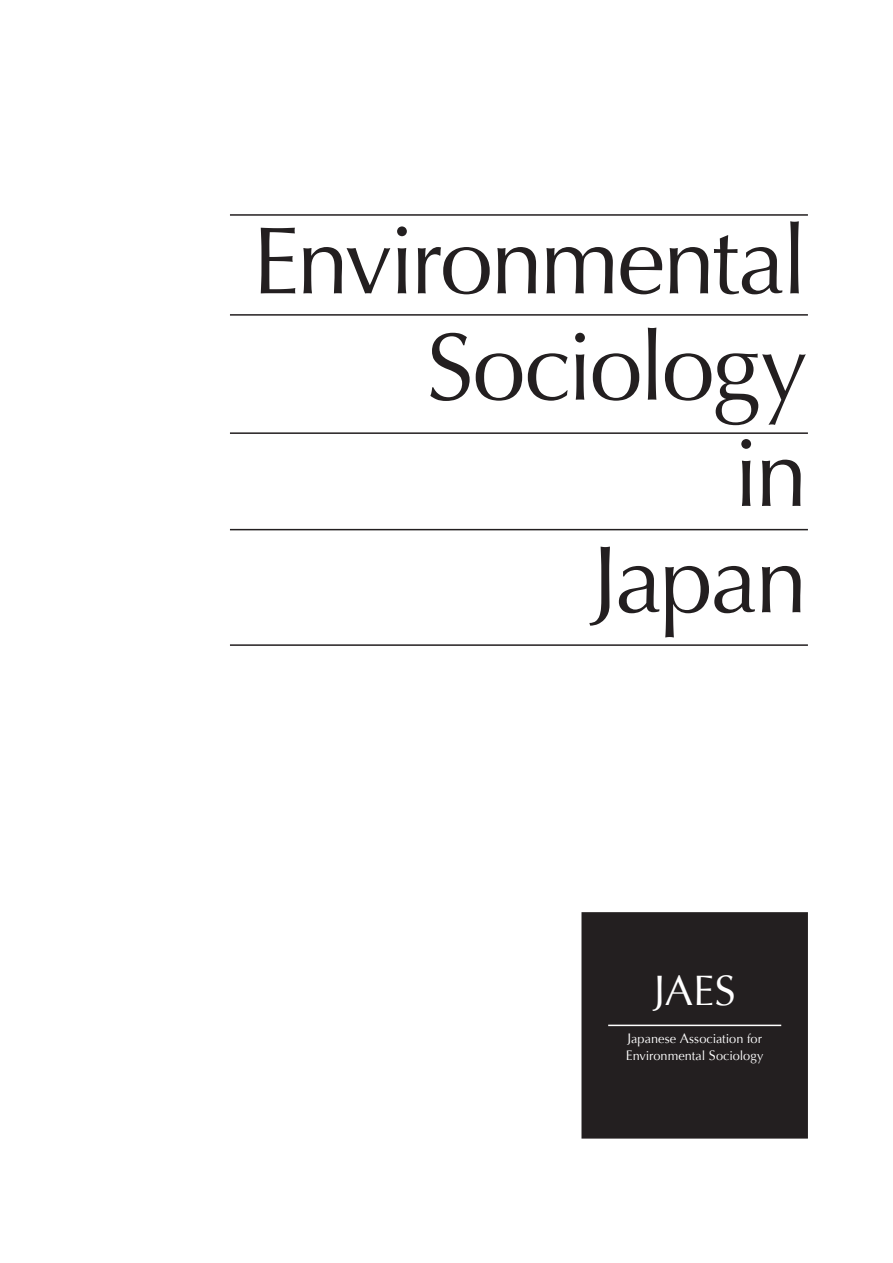
<style>
.page{position:relative;width:893px;height:1263px;background:#fff}
.page>*{position:absolute;margin:0;border:0;box-sizing:border-box;transform-origin:0 0}
.t1{font:95.7px/106.4px "Optima";letter-spacing:-.035em;color:#231f20;text-align:right}
.t2{font:42.45px "Optima";color:#fff}
.t3{font:12.75px/17px "Optima";color:#fff}
.s1{font-size:13.8px}
</style>
<div class="page">
<hr style="left:230px;top:214px;width:578px;height:2px;background:#231f20">
<hr style="left:230px;top:644px;width:578px;height:2px;background:#231f20">
<hr style="left:230px;top:529px;width:578px;height:1px;background:#231f20">
<hr style="left:230px;top:432px;width:578px;height:2px;background:#231f20">
<hr style="left:230px;top:314px;width:578px;height:2px;background:#231f20">
<div style="left:582px;top:913px;width:225px;height:225px;background:#231f20"></div>
<div style="left:581px;top:912px;width:227px;height:226px;border:2px solid #231f20"></div>
<hr style="left:608px;top:1025px;width:173px;height:1px;background:#fff">
<h1 class="t1" style="left:252px;top:209px;width:557px">Environmental<br>Sociology<br>in<br>Japan</h1>
<h2 class="t2" style="left:654px;top:966px;width:83px">JAES</h2>
<p class="t3" style="left:626px;top:1030px;width:139px"><span class="s1">J</span>apanese <span class="s1">A</span>ssociation for<br><span class="s1">E</span>nvironmental <span class="s1">S</span>ociology</p>
</div>
